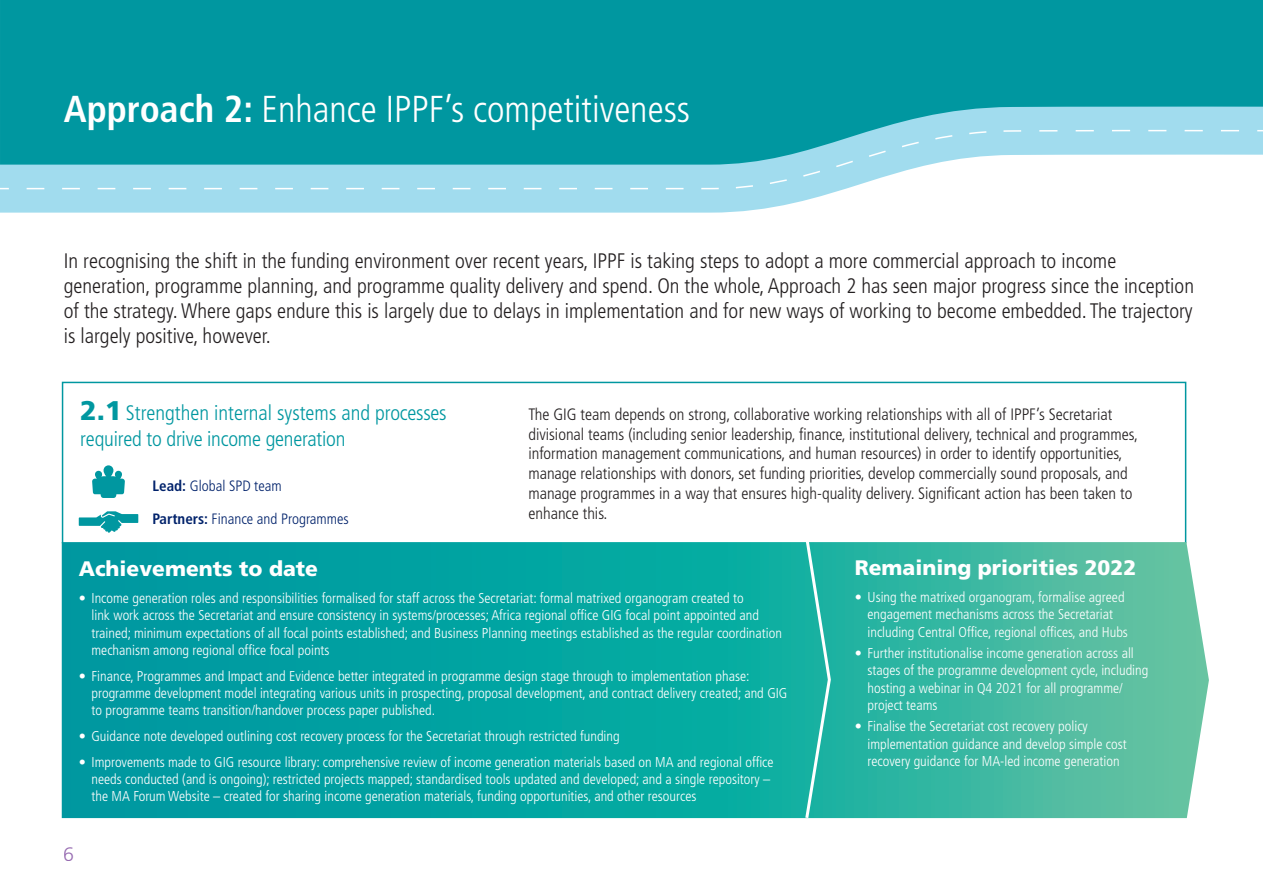
<style>
.page{position:relative;width:1263px;height:893px;background:#fff}
.page>*{position:absolute;margin:0;border:0;box-sizing:border-box;transform-origin:0 0}
.t1{font:300 condensed 37.5px "Frutiger LT Std";color:#fff}
.t2{font:300 condensed 21px/25.2px "Frutiger LT Std";color:#231f20}
.t3{font:300 condensed 21px/25.2px "Frutiger LT Std";letter-spacing:-.01em;color:#0097a0}
.Bullets{font:900 21px "Frutiger LT Std";color:#fff}
.t4{font:300 19.5px "Frutiger LT Std";color:#743a97}
.t5{font:300 condensed 16.5px/19.8px "Frutiger LT Std";color:#231f20}
.t6{font:300 condensed 15px "Frutiger LT Std";color:#00226b}
.t7{font:300 condensed 14.25px/17.2px "Frutiger LT Std";color:#fff}
.s1{font-weight:700}
.s2{font-weight:900;font-stretch:normal;font-size:27px}
</style>
<div class="page">
<div style="left:0;top:0;width:1263px;height:83px;background:#0097a0"></div>
<svg style="left:0;top:83px;width:1263px;height:130px;background:#4fb8c2"></svg>
<div style="left:62px;top:382px;width:1124px;height:162px;border:2px solid #0097a0"></div>
<svg style="left:0;top:129px;width:1263px;height:61px"></svg>
<svg style="left:92px;top:466px;width:33px;height:32px"></svg>
<svg style="left:79px;top:511px;width:59px;height:22px"></svg>
<svg style="left:62px;top:542px;width:1147px;height:276px;background:#1aaba2"></svg>
<svg style="left:803px;top:541px;width:29px;height:278px;background:#32b9ab"></svg>
<p class="t1" style="left:64px;top:87px;width:628px"><span class="s1">Approach 2:</span> Enhance IPPF’s competitiveness</p>
<p class="t2" style="left:64px;top:248px;width:1132px">In recognising the shift in the funding environment over recent years, IPPF is taking steps to adopt a more commercial approach to income generation, programme planning, and programme quality delivery and spend. On the whole, Approach 2 has seen major progress since the inception of the strategy. Where gaps endure this is largely due to delays in implementation and for new ways of working to become embedded. The trajectory is largely positive, however.</p>
<p class="t3" style="left:80px;top:401px;width:368px"><span class="s2">2.1</span> Strengthen internal systems and processes required to drive income generation</p>
<p class="t6" style="left:153px;top:477px;width:131px"><span class="s1">Lead:</span> Global SPD team</p>
<p class="t6" style="left:153px;top:510px;width:198px"><span class="s1">Partners:</span> Finance and Programmes</p>
<p class="t5" style="left:528px;top:404px;width:611px">The GIG team depends on strong, collaborative working relationships with all of IPPF’s Secretariat divisional teams (including senior leadership, finance, institutional delivery, technical and programmes, information management communications, and human resources) in order to identify opportunities, manage relationships with donors, set funding priorities, develop commercially sound proposals, and manage programmes in a way that ensures high-quality delivery. Significant action has been taken to enhance this.</p>
<p class="Bullets" style="left:79px;top:556px;width:241px">Achievements to date</p>
<p class="t7" style="left:92px;top:590px;width:692px;text-indent:-13px">• Income generation roles and responsibilities formalised for staff across the Secretariat: formal matrixed organogram created to<br>link work across the Secretariat and ensure consistency in systems/processes; Africa regional office GIG focal point appointed and trained; minimum expectations of all focal points established; and Business Planning meetings established as the regular coordination mechanism among regional office focal points</p>
<p class="t7" style="left:92px;top:667px;width:697px;text-indent:-13px">• Finance, Programmes and Impact and Evidence better integrated in programme design stage through to implementation phase: programme development model integrating various units in prospecting, proposal development, and contract delivery created; and GIG to programme teams transition/handover process paper published.</p>
<p class="t7" style="left:79px;top:727px;width:542px">• Guidance note developed outlining cost recovery process for the Secretariat through restricted funding</p>
<p class="t7" style="left:92px;top:753px;width:684px;text-indent:-13px">• Improvements made to GIG resource library: comprehensive review of income generation materials based on MA and regional office needs conducted (and is ongoing); restricted projects mapped; standardised tools updated and developed; and a single repository – the MA Forum Website – created for sharing income generation materials, funding opportunities, and other resources</p>
<h3 class="t4" style="left:64px;top:843px;width:12px">6</h3>
<p class="Bullets" style="left:855px;top:555px;width:283px">Remaining priorities 2022</p>
<p class="t7" style="left:867px;top:589px;width:262px;text-indent:-13px">• Using the matrixed organogram, formalise agreed engagement mechanisms across the Secretariat including Central Office, regional offices, and Hubs</p>
<p class="t7" style="left:867px;top:645px;width:282px;text-indent:-13px">• Further institutionalise income generation across all stages of the programme development cycle, including hosting a webinar in Q4 2021 for all programme/ project teams</p>
<p class="t7" style="left:867px;top:718px;width:261px;text-indent:-13px">• Finalise the Secretariat cost recovery policy implementation guidance and develop simple cost recovery guidance for MA-led income generation</p>
</div>
